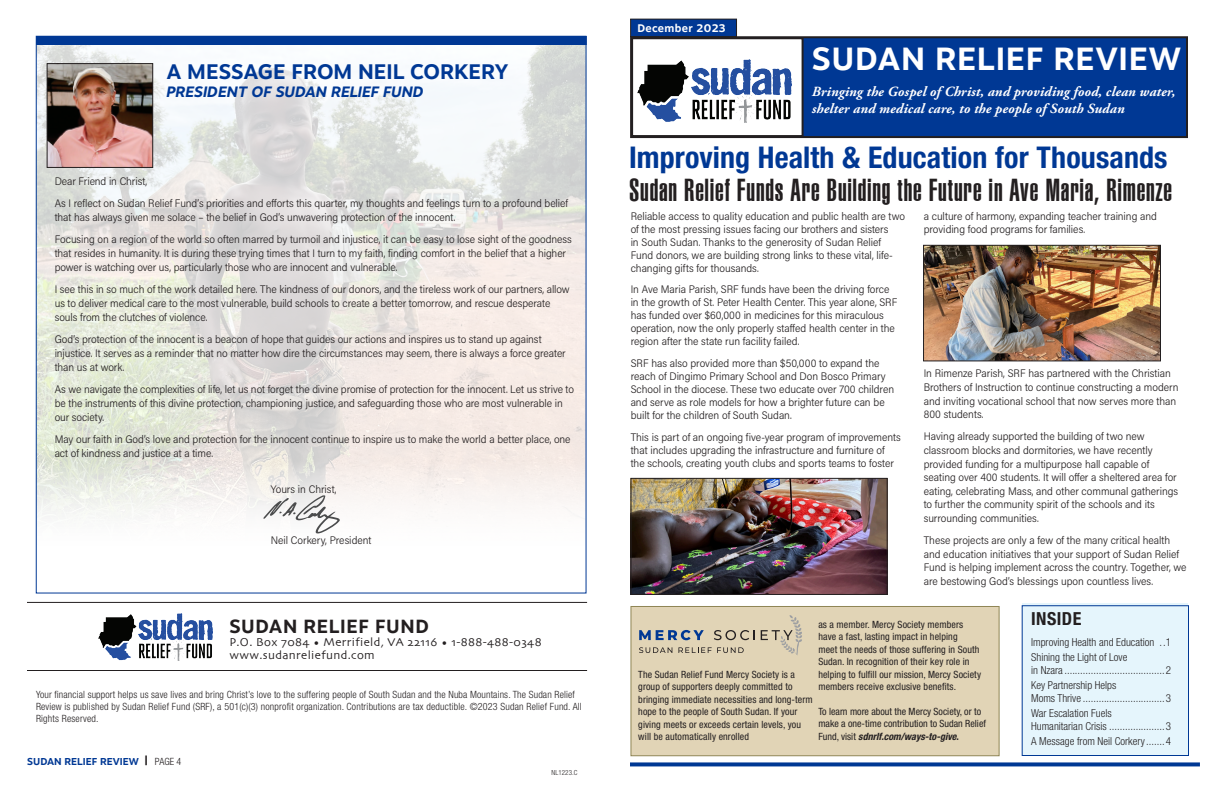
<style>
.page{position:relative;width:1224px;height:792px;background:#fff}
.page>*{position:absolute;margin:0;border:0;box-sizing:border-box;transform-origin:0 0}
.t1{font:700 32px "Motiva Sans";letter-spacing:.02em;color:#fff}
.Pa3{font:900 extra-condensed 31px "Helvetica LT";letter-spacing:.025em;color:#231f20}
.Pa3-2{font:700 condensed 30px "Helvetica Neue LT Std";letter-spacing:.005em;color:#003894}
.t2{font:700 21px "Motiva Sans";color:#003894}
.t3{font:700 19px "Motiva Sans";letter-spacing:.03em;color:#231f20}
.t4{font:700 condensed 18px "Helvetica Neue LT Std";letter-spacing:.025em;color:#231f20}
.t5{font:italic 700 15px "Motiva Sans";color:#003894}
.t6{font:italic 700 14px "Adobe Garamond Pro";letter-spacing:.01em;color:#fff}
.t7{font:12px "Skia";letter-spacing:.03em;color:#231f20}
.t8{font:11px/13px "Acumin Variable Concept";letter-spacing:-.005em;color:#231f20}
.t9{font:300 condensed 11px "Helvetica Neue LT Std";color:#231f20}
.t10{font:700 11px "Motiva Sans";letter-spacing:.03em;color:#fff}
.t11{font:condensed 10px/12.5px "Helvetica Neue LT Std";letter-spacing:.01em;color:#231f20}
.t12{font:300 condensed 10px/12px "Helvetica Neue LT Std";letter-spacing:.015em;color:#231f20}
.t13{font:700 10px "Motiva Sans";color:#003894}
.t14{font:300 condensed 7px "Helvetica Neue LT Std";letter-spacing:.01em;color:#231f20}
.s1{font-family:"Helvetica Neue LT Std";font-stretch:condensed;font-size:13px;color:#231f20}
.s2{font-family:"Helvetica Neue LT Std";font-weight:300;font-stretch:condensed;color:#231f20}
.s3{font-weight:700;font-style:italic}
.s4{font-weight:700}
</style>
<div class="page">
<img style="left:38px;top:45px;width:546px;height:469px">
<div style="left:631px;top:19px;width:106px;height:18px;background:#003894"></div>
<div style="left:630px;top:19px;width:107px;height:18px;border:1px solid #231f20"></div>
<div style="left:631px;top:37px;width:556px;height:100px;background:#003894"></div>
<div style="left:630px;top:36px;width:558px;height:102px;border:2px solid #231f20"></div>
<div style="left:632px;top:38px;width:171px;height:98px;background:#fff"></div>
<div style="left:631px;top:37px;width:173px;height:100px;border:2px solid #231f20"></div>
<img style="left:638px;top:59px;width:153px;height:63px">
<div style="left:1022px;top:603px;width:166px;height:153px;background:#e5f5fc"></div>
<svg style="left:630px;top:762px;width:570px;height:4px;background:#1c4e9f"></svg>
<hr style="left:27px;top:670px;width:560px;height:1px;background:#231f20">
<hr style="left:27px;top:602px;width:560px;height:1px;background:#231f20">
<img style="left:98px;top:613px;width:115px;height:48px">
<div style="left:36px;top:36px;width:551px;height:9px;background:#003894"></div>
<img style="left:49px;top:65px;width:102px;height:101px">
<div style="left:47px;top:63px;width:106px;height:105px;border:1px solid #231f20"></div>
<svg style="left:263px;top:495px;width:77px;height:39px"></svg>
<img style="left:633px;top:480px;width:252px;height:113px">
<div style="left:631px;top:478px;width:256px;height:117px;border:1px solid #231f20"></div>
<div style="left:631px;top:606px;width:368px;height:150px;background:#e1d4b6;border:1px solid #908655"></div>
<svg style="left:639px;top:630px;width:65px;height:10px"></svg>
<svg style="left:714px;top:630px;width:41px;height:10px"></svg>
<svg style="left:639px;top:647px;width:33px;height:6px"></svg>
<svg style="left:678px;top:647px;width:66px;height:6px"></svg>
<svg style="left:761px;top:615px;width:41px;height:40px"></svg>
<div style="left:1022px;top:605px;width:167px;height:151px;border:1px solid #003894"></div>
<img style="left:925px;top:247px;width:234px;height:112px">
<div style="left:923px;top:245px;width:238px;height:116px;border:1px solid #231f20"></div>
<p class="t2" style="left:166px;top:56px;width:343px">A MESSAGE FROM NEIL CORKERY</p>
<p class="t5" style="left:166px;top:81px;width:258px">PRESIDENT OF SUDAN RELIEF FUND</p>
<p class="t8" style="left:55px;top:174px;width:94px">Dear Friend in Christ,</p>
<p class="t8" style="left:55px;top:196px;width:515px;line-height:14px">As I reflect on Sudan Relief Fund’s priorities and efforts this quarter, my thoughts and feelings turn to a profound belief that has always given me solace – the belief in God’s unwavering protection of the innocent.</p>
<p class="t8" style="left:55px;top:232px;width:519px;line-height:14px">Focusing on a region of the world so often marred by turmoil and injustice, it can be easy to lose sight of the goodness that resides in humanity. It is during these trying times that I turn to my faith, finding comfort in the belief that a higher power is watching over us, particularly those who are innocent and vulnerable.</p>
<p class="t8" style="left:55px;top:282px;width:517px;line-height:14px">I see this in so much of the work detailed here. The kindness of our donors, and the tireless work of our partners, allow us to deliver medical care to the most vulnerable, build schools to create a better tomorrow, and rescue desperate souls from the clutches of violence.</p>
<p class="t8" style="left:55px;top:332px;width:513px;line-height:14px">God’s protection of the innocent is a beacon of hope that guides our actions and inspires us to stand up against injustice. It serves as a reminder that no matter how dire the circumstances may seem, there is always a force greater than us at work.</p>
<p class="t8" style="left:55px;top:382px;width:521px;line-height:14px">As we navigate the complexities of life, let us not forget the divine promise of protection for the innocent. Let us strive to be the instruments of this divine protection, championing justice, and safeguarding those who are most vulnerable in our society.</p>
<p class="t8" style="left:55px;top:432px;width:517px;line-height:14px">May our faith in God’s love and protection for the innocent continue to inspire us to make the world a better place, one act of kindness and justice at a time.</p>
<p class="t8" style="left:271px;top:482px;width:67px">Yours in Christ,</p>
<p class="t8" style="left:271px;top:533px;width:102px">Neil Corkery, President</p>
<p class="t3" style="left:229px;top:612px;width:201px">SUDAN RELIEF FUND</p>
<p class="t7" style="left:229px;top:635px;width:314px">P.O. Box 7084 • Merrifield, VA 22116 • 1-888-488-0348</p>
<p class="t7" style="left:229px;top:648px;width:147px">www.sudanreliefund.com</p>
<p class="t12" style="left:36px;top:688px;width:547px">Your financial support helps us save lives and bring Christ’s love to the suffering people of South Sudan and the Nuba Mountains. The Sudan Relief<br>Review is published by Sudan Relief Fund (SRF), a 501(c)(3) nonprofit organization. Contributions are tax deductible. ©2023 Sudan Relief Fund. All<br>Rights Reserved.</p>
<p class="t13" style="left:27px;top:755px;width:156px">SUDAN RELIEF REVIEW <span class="s1">|</span> <span class="s2">PAGE 4</span></p>
<p class="t14" style="left:552px;top:769px;width:27px">NL1223.C</p>
<p class="t10" style="left:637px;top:20px;width:90px">December 2023</p>
<p class="t1" style="left:812px;top:36px;width:371px">SUDAN RELIEF REVIEW</p>
<p class="t6" style="left:812px;top:84px;width:365px">Bringing the Gospel of Christ, and providing food, clean water,</p>
<p class="t6" style="left:812px;top:101px;width:314px">shelter and medical care, to the people of South Sudan</p>
<p class="Pa3-2" style="left:629px;top:139px;width:540px">Improving Health &amp; Education for Thousands</p>
<p class="Pa3" style="left:629px;top:173px;width:544px">Sudan Relief Funds Are Building the Future in Ave Maria, Rimenze</p>
<p class="t8" style="left:924px;top:209px;width:235px">a culture of harmony, expanding teacher training and providing food programs for families.</p>
<p class="t8" style="left:631px;top:209px;width:276px">Reliable access to quality education and public health are two of the most pressing issues facing our brothers and sisters<br>in South Sudan. Thanks to the generosity of Sudan Relief Fund donors, we are building strong links to these vital, life&shy;changing gifts for thousands.</p>
<p class="t8" style="left:631px;top:283px;width:268px">In Ave Maria Parish, SRF funds have been the driving force in the growth of St. Peter Health Center. This year alone, SRF has funded over $60,000 in medicines for this miraculous operation, now the only properly staffed health center in the region after the state run facility failed.</p>
<p class="t8" style="left:631px;top:356px;width:265px">SRF has also provided more than $50,000 to expand the reach of Dingimo Primary School and Don Bosco Primary School in the diocese. These two educate over 700 children and serve as role models for how a brighter future can be built for the children of South Sudan.</p>
<p class="t8" style="left:631px;top:430px;width:272px">This is part of an ongoing five-year program of improvements that includes upgrading the infrastructure and furniture of the schools, creating youth clubs and sports teams to foster</p>
<p class="t8" style="left:924px;top:366px;width:256px;line-height:13.6px">In Rimenze Parish, SRF has partnered with the Christian Brothers of Instruction to continue constructing a modern and inviting vocational school that now serves more than 800 students.</p>
<p class="t8" style="left:924px;top:429px;width:256px;line-height:13.6px">Having already supported the building of two new classroom blocks and dormitories, we have recently provided funding for a multipurpose hall capable of seating over 400 students. It will offer a sheltered area for eating, celebrating Mass, and other communal gatherings to further the community spirit of the schools and its surrounding communities.</p>
<p class="t8" style="left:924px;top:533px;width:264px;line-height:13.6px">These projects are only a few of the many critical health and education initiatives that your support of Sudan Relief Fund is helping implement across the country. Together, we are bestowing God’s blessings upon countless lives.</p>
<p class="t11" style="left:818px;top:618px;width:164px">as a member. Mercy Society members have a fast, lasting impact in helping<br>meet the needs of those suffering in South Sudan. In recognition of their key role in helping to fulfill our mission, Mercy Society members receive exclusive benefits.</p>
<p class="t11" style="left:818px;top:705px;width:169px">To learn more about the Mercy Society, or to make a one-time contribution to Sudan Relief<br>Fund, visit <span class="s3">sdnrlf.com/ways-to-give</span><span class="s4">.</span></p>
<p class="t11" style="left:638px;top:668px;width:176px">The Sudan Relief Fund Mercy Society is a group of supporters deeply committed to bringing immediate necessities and long-term hope to the people of South Sudan. If your giving meets or exceeds certain levels, you will be automatically enrolled</p>
<p class="t4" style="left:1031px;top:608px;width:52px">INSIDE</p>
<p class="t9" style="left:1031px;top:635px;width:142px">Improving Health and Education ..1</p>
<p class="t9" style="left:1031px;top:651px;width:98px">Shining the Light of Love</p>
<p class="t9" style="left:1031px;top:663px;width:142px">in Nzara ......................................2</p>
<p class="t9" style="left:1031px;top:679px;width:87px">Key Partnership Helps</p>
<p class="t9" style="left:1031px;top:691px;width:142px">Moms Thrive ...............................3</p>
<p class="t9" style="left:1031px;top:707px;width:82px">War Escalation Fuels</p>
<p class="t9" style="left:1031px;top:719px;width:142px">Humanitarian Crisis .....................3</p>
<p class="t9" style="left:1031px;top:735px;width:142px">A Message from Neil Corkery.......4</p>
</div>
